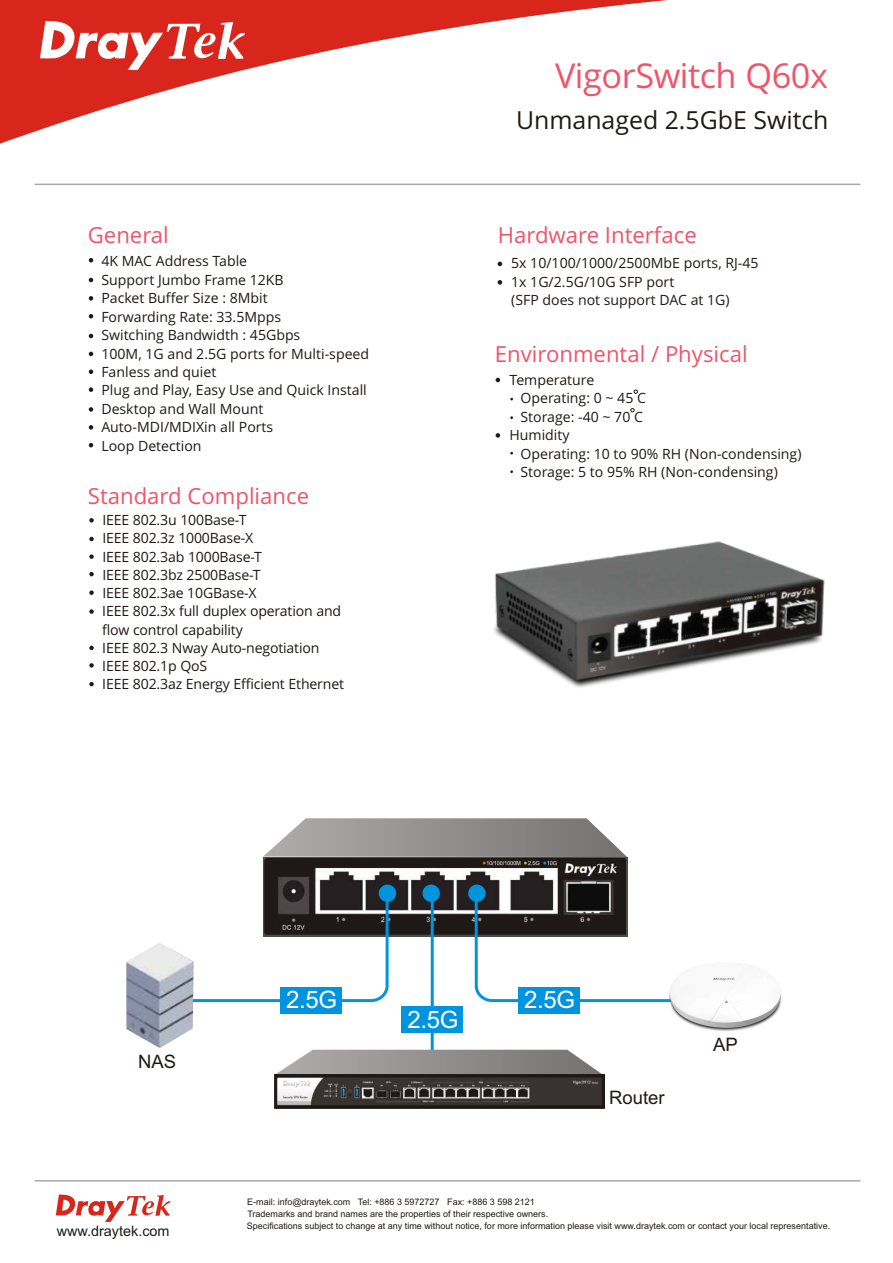
<style>
.page{position:relative;width:893px;height:1263px;background:#fff}
.page>*{position:absolute;margin:0;border:0;box-sizing:border-box;transform-origin:0 0}
.t1{font:34.2px "Open Sans";letter-spacing:-.015em;color:#f05469}
.t2{font:24.9px "Open Sans";color:#1f1a17}
.t3{font:24px "Arial";color:#fff}
.t4{font:22.2px "Open Sans";color:#f05469}
.t5{font:18.45px "Arial";color:#1f1a17}
.t6{font:14.4px "Arial";color:#1f1a17}
.t7{font:14.1px/18.5px "Open Sans";color:#1f1a17}
.t8{font:9px/12.6px "Arial";color:#1f1a17}
</style>
<div class="page">
<svg style="left:0;top:0;width:667px;height:144px"></svg>
<svg style="left:40px;top:21px;width:205px;height:50px"></svg>
<svg style="left:89px;top:518px;width:5px;height:4px"></svg>
<svg style="left:89px;top:537px;width:5px;height:4px"></svg>
<svg style="left:89px;top:554px;width:5px;height:5px"></svg>
<svg style="left:89px;top:572px;width:5px;height:4px"></svg>
<svg style="left:89px;top:590px;width:5px;height:5px"></svg>
<svg style="left:89px;top:609px;width:5px;height:5px"></svg>
<svg style="left:89px;top:682px;width:5px;height:4px"></svg>
<svg style="left:89px;top:646px;width:5px;height:4px"></svg>
<svg style="left:89px;top:663px;width:5px;height:5px"></svg>
<svg style="left:496px;top:378px;width:4px;height:4px"></svg>
<svg style="left:496px;top:433px;width:4px;height:5px"></svg>
<svg style="left:634px;top:390px;width:4px;height:4px"></svg>
<svg style="left:630px;top:408px;width:4px;height:4px"></svg>
<svg style="left:498px;top:262px;width:4px;height:4px"></svg>
<svg style="left:89px;top:258px;width:4px;height:4px"></svg>
<svg style="left:89px;top:296px;width:4px;height:5px"></svg>
<svg style="left:89px;top:314px;width:4px;height:4px"></svg>
<svg style="left:89px;top:278px;width:4px;height:4px"></svg>
<svg style="left:89px;top:369px;width:4px;height:5px"></svg>
<hr style="left:35px;top:1180px;width:825px;height:1px;background:#aba8a8">
<svg style="left:56px;top:1194px;width:115px;height:28px"></svg>
<svg style="left:498px;top:280px;width:4px;height:5px"></svg>
<img style="left:494px;top:541px;width:331px;height:147px">
<svg style="left:89px;top:334px;width:4px;height:4px"></svg>
<svg style="left:89px;top:352px;width:4px;height:4px"></svg>
<svg style="left:89px;top:387px;width:4px;height:5px"></svg>
<svg style="left:89px;top:443px;width:4px;height:4px"></svg>
<svg style="left:89px;top:407px;width:4px;height:5px"></svg>
<svg style="left:89px;top:425px;width:4px;height:5px"></svg>
<hr style="left:35px;top:184px;width:825px;height:1px;background:#aba8a8">
<svg style="left:264px;top:818px;width:362px;height:38px;background:#9e9c9c"></svg>
<svg style="left:263px;top:856px;width:364px;height:80px"></svg>
<img style="left:265px;top:858px;width:360px;height:76px">
<svg style="left:473px;top:891px;width:193px;height:112px"></svg>
<hr style="left:431px;top:895px;width:3px;height:160px;background:#0094de">
<div style="left:422px;top:884px;width:18px;height:18px;background:#0094de;border-radius:50%"></div>
<div style="left:379px;top:884px;width:17px;height:18px;background:#0094de;border-radius:50%"></div>
<div style="left:468px;top:884px;width:18px;height:18px;background:#0094de;border-radius:50%"></div>
<svg style="left:274px;top:1050px;width:330px;height:25px;background:#999796"></svg>
<img style="left:274px;top:1075px;width:330px;height:33px">
<svg style="left:193px;top:891px;width:197px;height:112px"></svg>
<img style="left:666px;top:962px;width:116px;height:69px">
<img style="left:126px;top:943px;width:67px;height:105px">
<div style="left:280px;top:987px;width:62px;height:26px;background:#0094de"></div>
<div style="left:518px;top:987px;width:62px;height:26px;background:#0094de"></div>
<div style="left:401px;top:1007px;width:62px;height:26px;background:#0094de"></div>
<h3 class="t4" style="left:88px;top:226px;width:83px">General</h3>
<p class="t7" style="left:101px;top:253px;width:269px">4K MAC Address Table<br>Support Jumbo Frame 12KB<br>Packet Buffer Size : 8Mbit<br>Forwarding Rate: 33.5Mpps<br>Switching Bandwidth : 45Gbps<br>100M, 1G and 2.5G ports for Multi-speed<br>Fanless and quiet<br>Plug and Play, Easy Use and Quick Install<br>Desktop and Wall Mount<br>Auto-MDI/MDIXin all Ports<br>Loop Detection</p>
<h3 class="t4" style="left:88px;top:487px;width:223px">Standard Compliance</h3>
<p class="t7" style="left:102px;top:512px;width:243px">IEEE 802.3u 100Base-T<br>IEEE 802.3z 1000Base-X<br>IEEE 802.3ab 1000Base-T<br>IEEE 802.3bz 2500Base-T<br>IEEE 802.3ae 10GBase-X<br>IEEE 802.3x full duplex operation and flow control capability<br>IEEE 802.3 Nway Auto-negotiation<br>IEEE 802.1p QoS<br>IEEE 802.3az Energy Efficient Ethernet</p>
<h1 class="t1" style="left:555px;top:62px;width:275px">VigorSwitch Q60x</h1>
<h2 class="t2" style="left:516px;top:110px;width:314px">Unmanaged 2.5GbE Switch</h2>
<h3 class="t4" style="left:498px;top:226px;width:200px">Hardware Interface</h3>
<p class="t7" style="left:511px;top:255px;width:249px">5x 10/100/1000/2500MbE ports, RJ-45<br>1x 1G/2.5G/10G SFP port<br>(SFP does not support DAC at 1G)</p>
<h3 class="t4" style="left:495px;top:345px;width:254px">Environmental / Physical</h3>
<p class="t7" style="left:509px;top:372px;width:86px">Temperature</p>
<p class="t7" style="left:520px;top:391px;width:127px">Operating: 0 ~ 45 C<br>Storage: -40 ~ 70 C</p>
<p class="t7" style="left:520px;top:446px;width:283px">Operating: 10 to 90 RH (Non-condensing)</p>
<p class="t7" style="left:509px;top:427px;width:62px">Humidity</p>
<p class="t7" style="left:520px;top:446px;width:259px;text-align:center">%<br>Storage: 5 to 95 RH (Non-condensing)</p>
<p class="t7" style="left:623px;top:464px;width:13px">%</p>
<h3 class="t5" style="left:138px;top:1054px;width:40px">NAS</h3>
<p class="t6" style="left:57px;top:1225px;width:114px">www.draytek.com</p>
<h3 class="t3" style="left:286px;top:991px;width:52px">2.5G</h3>
<h3 class="t3" style="left:524px;top:991px;width:52px">2.5G</h3>
<h3 class="t3" style="left:408px;top:1010px;width:52px">2.5G</h3>
<h3 class="t5" style="left:609px;top:1090px;width:57px">Router</h3>
<p class="t8" style="left:247px;top:1196px;width:302px">E-mail: info@draytek.com Tel: +886 3 5972727 Fax: +886 3 598 2121<br>Trademarks and brand names are the properties of their respective owners.</p>
<h3 class="t5" style="left:713px;top:1037px;width:26px">AP</h3>
<p class="t8" style="left:247px;top:1220px;width:585px">Specifications subject to change at any time without notice, for more information please visit www.draytek.com or contact your local representative.</p>
</div>
